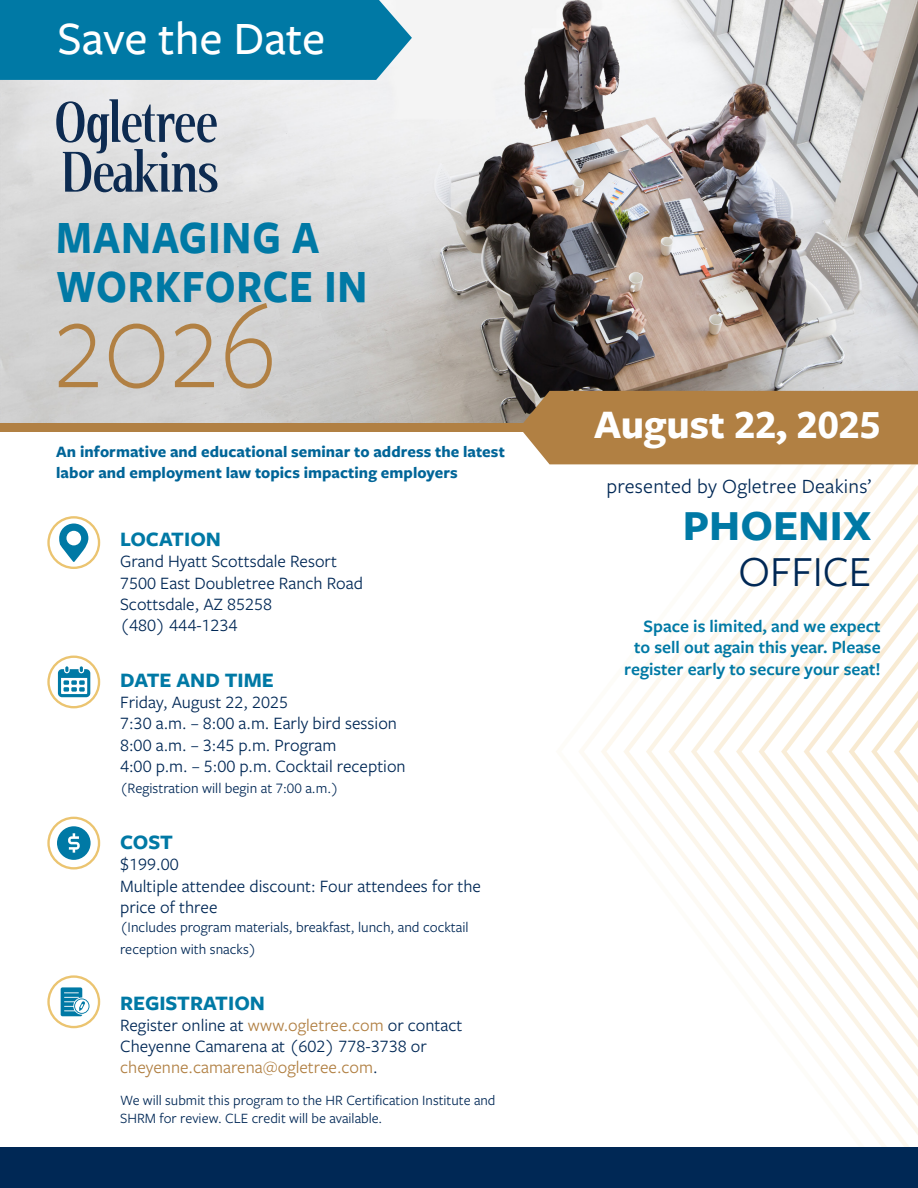
<style>
.page{position:relative;width:918px;height:1188px;background:#fff}
.page>*{position:absolute;margin:0;border:0;box-sizing:border-box;transform-origin:0 0}
.t1{font:300 132px "Freight Sans Pro";color:#b18043;scale:.88 1}
.t2{font:700 48px/49.5px "Freight Sans Pro";letter-spacing:.02em;color:#0079a5;scale:.88 1}
.t3{font:500 48px "Freight Sans Pro";color:#fff}
.t4{font:700 44.55px "Freight Sans Pro";color:#0079a5}
.t5{font:44.55px "Freight Sans Pro";color:#002855}
.t6{font:700 42px "Freight Sans Pro";color:#fff}
.t7{font:700 21.3px "Freight Sans Pro";color:#0079a5}
.t8{font:21px "Freight Sans Pro";letter-spacing:.01em;color:#002855}
.t9{font:18px/21.3px "Freight Sans Pro";color:#002856}
.t10{font:600 18px/21.6px "Freight Sans Pro";color:#0079a5;text-align:right}
.t11{font:18px "Freight Sans Pro";color:#b18043}
.t12{font:700 16.5px/21px "Freight Sans Pro";letter-spacing:.005em;color:#006598}
.t13{font:15px/21.3px "Freight Sans Pro";color:#002856}
.t14{font:14.7px/18px "Freight Sans Pro";color:#002856}
.s1{color:#b18043}
.s2{color:#002856}
</style>
<div class="page">
<svg style="left:646px;top:464px;width:22px;height:684px"></svg>
<svg style="left:668px;top:464px;width:23px;height:684px"></svg>
<svg style="left:691px;top:464px;width:23px;height:684px"></svg>
<svg style="left:714px;top:464px;width:204px;height:684px"></svg>
<svg style="left:736px;top:464px;width:182px;height:656px"></svg>
<svg style="left:759px;top:464px;width:159px;height:626px"></svg>
<svg style="left:781px;top:464px;width:137px;height:597px"></svg>
<svg style="left:804px;top:472px;width:114px;height:560px"></svg>
<svg style="left:826px;top:501px;width:92px;height:501px"></svg>
<svg style="left:849px;top:530px;width:69px;height:443px"></svg>
<img style="left:0;top:0;width:918px;height:423px">
<div style="left:0;top:0;width:412px;height:80px;background:#0079a5"></div>
<div style="left:0;top:1148px;width:918px;height:40px;background:#002855"></div>
<svg style="left:49px;top:517px;width:50px;height:51px"></svg>
<div style="left:47px;top:516px;width:53px;height:53px;border:2px solid #ebc470;border-radius:50%"></div>
<svg style="left:59px;top:524px;width:29px;height:38px"></svg>
<svg style="left:49px;top:657px;width:50px;height:50px"></svg>
<div style="left:47px;top:656px;width:53px;height:52px;border:2px solid #ebc470;border-radius:50%"></div>
<svg style="left:58px;top:666px;width:32px;height:31px"></svg>
<svg style="left:49px;top:818px;width:50px;height:50px"></svg>
<div style="left:47px;top:817px;width:53px;height:53px;border:2px solid #ebc470;border-radius:50%"></div>
<svg style="left:57px;top:827px;width:34px;height:33px"></svg>
<svg style="left:49px;top:977px;width:50px;height:50px"></svg>
<div style="left:47px;top:975px;width:53px;height:53px;border:2px solid #ebc470;border-radius:50%"></div>
<svg style="left:61px;top:987px;width:29px;height:29px"></svg>
<div style="left:0;top:423px;width:558px;height:9px;background:#b18043"></div>
<div style="left:519px;top:391px;width:399px;height:73px;background:#b18043"></div>
<svg style="left:56px;top:99px;width:161px;height:93px;background:#a1aab6"></svg>
<p class="t3" style="left:57px;top:6px;width:269px">Save the Date</p>
<p class="t2" style="left:56px;top:211px;width:355px">MANAGING A<br>WORKFORCE IN</p>
<p class="t1" style="left:53px;top:257px;width:256px">2026</p>
<p class="t12" style="left:56px;top:440px;width:450px">An informative and educational seminar to address the latest labor and employment law topics impacting employers</p>
<p class="t7" style="left:120px;top:524px;width:102px">LOCATION</p>
<p class="t9" style="left:120px;top:550px;width:219px">Grand Hyatt Scottsdale Resort</p>
<p class="t9" style="left:120px;top:571px;width:244px">7500 East Doubletree Ranch Road</p>
<p class="t9" style="left:120px;top:593px;width:154px">Scottsdale, AZ 85258</p>
<p class="t9" style="left:120px;top:614px;width:119px">(480) 444-1234</p>
<p class="t7" style="left:120px;top:665px;width:155px">DATE AND TIME</p>
<p class="t9" style="left:120px;top:691px;width:170px">Friday, August 22, 2025</p>
<p class="t9" style="left:120px;top:712px;width:278px">7:30 a.m. – 8:00 a.m. Early bird session</p>
<p class="t9" style="left:120px;top:733px;width:218px">8:00 a.m. – 3:45 p.m. Program</p>
<p class="t9" style="left:120px;top:755px;width:287px">4:00 p.m. – 5:00 p.m. Cocktail reception</p>
<p class="t13" style="left:120px;top:777px;width:220px">(Registration will begin at 7:00 a.m.)</p>
<p class="t7" style="left:120px;top:827px;width:54px">COST</p>
<p class="t9" style="left:120px;top:853px;width:60px">$199.00</p>
<p class="t9" style="left:120px;top:874px;width:362px">Multiple attendee discount: Four attendees for the price of three</p>
<p class="t13" style="left:120px;top:916px;width:350px">(Includes program materials, breakfast, lunch, and cocktail reception with snacks)</p>
<p class="t7" style="left:120px;top:988px;width:146px">REGISTRATION</p>
<p class="t9" style="left:120px;top:1014px;width:344px">Register online at <span class="s1">www.ogletree.com</span> or contact</p>
<p class="t9" style="left:120px;top:1035px;width:308px">Cheyenne Camarena at (602) 778-3738 or</p>
<p class="t11" style="left:120px;top:1056px;width:259px">cheyenne.camarena@ogletree.com<span class="s2">.</span></p>
<p class="t14" style="left:120px;top:1090px;width:377px">We will submit this program to the HR Certification Institute and<br>SHRM for review. CLE credit will be available.</p>
<p class="t6" style="left:594px;top:395px;width:288px">August 22, 2025</p>
<p class="t8" style="left:606px;top:473px;width:267px">presented by Ogletree Deakins’</p>
<p class="t4" style="left:683px;top:495px;width:190px">PHOENIX</p>
<p class="t5" style="left:739px;top:542px;width:135px">OFFICE</p>
<p class="t10" style="left:624px;top:615px;width:258px">Space is limited, and we expect to sell out again this year. Please register early to secure your seat!</p>
</div>
